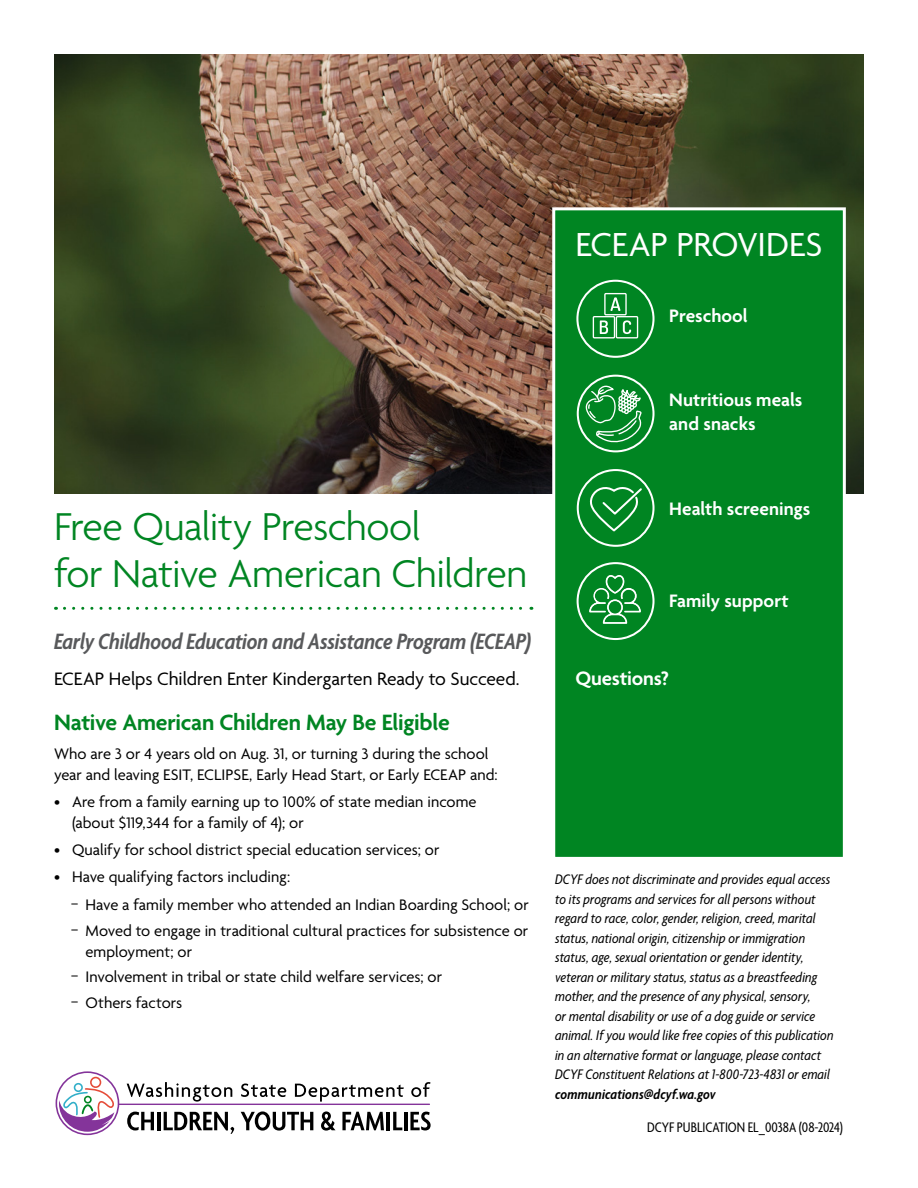
<style>
.page{position:relative;width:918px;height:1188px;background:#fff}
.page>*{position:absolute;margin:0;border:0;box-sizing:border-box;transform-origin:0 0}
.t1{font:300 42px/46.5px "Agenda";letter-spacing:-.015em;color:#008522}
.t2{font:36px "Agenda";letter-spacing:-.01em;color:#fff}
.t3{font:italic 600 condensed 24px "Agenda";letter-spacing:-.01em;color:#58595b}
.t4{font:600 24px "Agenda";letter-spacing:-.01em;color:#008522}
.t5{font:600 21px "Agenda";letter-spacing:-.01em;color:#fff}
.t6{font:600 19.5px/24px "Agenda";color:#fff}
.t7{font:19.5px "Agenda";letter-spacing:-.005em;color:#000}
.t8{font:16.5px/21px "Agenda";color:#000}
.t9{font:italic condensed 15px/19.5px "Agenda";letter-spacing:.005em;color:#000}
.t10{font:condensed 15px "Agenda";color:#000}
.t11{font:italic 600 condensed 15px "Agenda";letter-spacing:.01em;color:#000}
.s1{font-size:14.4px}
</style>
<div class="page">
<img style="left:54px;top:54px;width:810px;height:440px">
<svg style="left:64px;top:607px;width:468px;height:3px"></svg>
<div style="left:554px;top:209px;width:290px;height:649px;background:#008522"></div>
<svg style="left:577px;top:280px;width:78px;height:78px"></svg>
<svg style="left:577px;top:375px;width:78px;height:77px"></svg>
<svg style="left:577px;top:469px;width:78px;height:78px"></svg>
<svg style="left:577px;top:562px;width:78px;height:78px"></svg>
<div style="left:552px;top:207px;width:294px;height:653px;border:3px solid #fff"></div>
<svg style="left:127px;top:1112px;width:27px;height:18px"></svg>
<hr style="left:157px;top:1112px;width:3px;height:18px;background:#000">
<svg style="left:164px;top:1112px;width:70px;height:22px"></svg>
<svg style="left:241px;top:1111px;width:72px;height:20px"></svg>
<svg style="left:321px;top:1111px;width:15px;height:20px"></svg>
<svg style="left:342px;top:1112px;width:42px;height:18px"></svg>
<hr style="left:387px;top:1112px;width:3px;height:18px;background:#000">
<svg style="left:393px;top:1112px;width:9px;height:18px"></svg>
<hr style="left:404px;top:1112px;width:3px;height:18px;background:#000">
<svg style="left:410px;top:1112px;width:21px;height:18px"></svg>
<hr style="left:119px;top:1104px;width:310px;height:1px;background:#84349a">
<svg style="left:127px;top:1082px;width:105px;height:20px"></svg>
<svg style="left:241px;top:1084px;width:45px;height:13px"></svg>
<svg style="left:295px;top:1084px;width:109px;height:18px"></svg>
<svg style="left:411px;top:1082px;width:19px;height:15px"></svg>
<div style="left:56px;top:1071px;width:63px;height:64px;border:2px solid #84349a;border-radius:50%"></div>
<div style="left:90px;top:1077px;width:11px;height:11px;border:2px solid #e54c39;border-radius:50%"></div>
<div style="left:74px;top:1083px;width:9px;height:9px;border:2px solid #32afc9;border-radius:50%"></div>
<svg style="left:59px;top:1086px;width:58px;height:46px"></svg>
<h2 class="t2" style="left:575px;top:225px;width:249px">ECEAP PROVIDES</h2>
<h3 class="t6" style="left:669px;top:305px;width:80px">Preschool</h3>
<h3 class="t6" style="left:669px;top:389px;width:135px">Nutritious meals and snacks</h3>
<h1 class="t1" style="left:54px;top:506px;width:475px">Free Quality Preschool<br>for Native American Children</h1>
<h3 class="t3" style="left:54px;top:629px;width:479px">Early Childhood Education and Assistance Program (ECEAP)</h3>
<h3 class="t7" style="left:54px;top:668px;width:467px">ECEAP Helps Children Enter Kindergarten Ready to Succeed.</h3>
<h3 class="t4" style="left:54px;top:710px;width:397px">Native American Children May Be Eligible</h3>
<p class="t8" style="left:54px;top:744px;width:445px">Who are 3 or 4 years old on Aug. 31, or turning 3 during the school year and leaving ESIT, ECLIPSE, Early Head Start, or Early ECEAP and:</p>
<p class="t8" style="left:72px;top:793px;width:406px;text-indent:-18px">• Are from a family earning up to 100% of state median income (about $119,344 for a family of 4); or</p>
<p class="t8" style="left:54px;top:841px;width:387px">• Qualify for school district special education services; or</p>
<p class="t8" style="left:54px;top:868px;width:238px">• Have qualifying factors including:</p>
<p class="t8" style="left:70px;top:895px;width:460px"><span class="s1">-</span> Have a family member who attended an Indian Boarding School; or</p>
<p class="t8" style="left:86px;top:921px;width:444px;text-indent:-15px"><span class="s1">-</span> Moved to engage in traditional cultural practices for subsistence or employment; or</p>
<p class="t8" style="left:70px;top:967px;width:373px"><span class="s1">-</span> Involvement in tribal or state child welfare services; or</p>
<p class="t8" style="left:70px;top:993px;width:113px"><span class="s1">-</span> Others factors</p>
<h3 class="t6" style="left:669px;top:498px;width:142px">Health screenings</h3>
<h3 class="t6" style="left:669px;top:590px;width:121px">Family support</h3>
<h3 class="t5" style="left:575px;top:667px;width:95px">Questions?</h3>
<p class="t9" style="left:555px;top:869px;width:280px">DCYF does not discriminate and provides equal access to its programs and services for all persons without regard to race, color, gender, religion, creed, marital status, national origin, citizenship or immigration status, age, sexual orientation or gender identity, veteran or military status, status as a breastfeeding mother, and the presence of any physical, sensory,<br>or mental disability or use of a dog guide or service animal. If you would like free copies of this publication in an alternative format or language, please contact DCYF Constituent Relations at 1-800-723-4831 or email</p>
<p class="t11" style="left:555px;top:1086px;width:162px">communications@dcyf.wa.gov</p>
<p class="t10" style="left:647px;top:1119px;width:197px">DCYF PUBLICATION EL_0038A (08-2024)</p>
</div>
